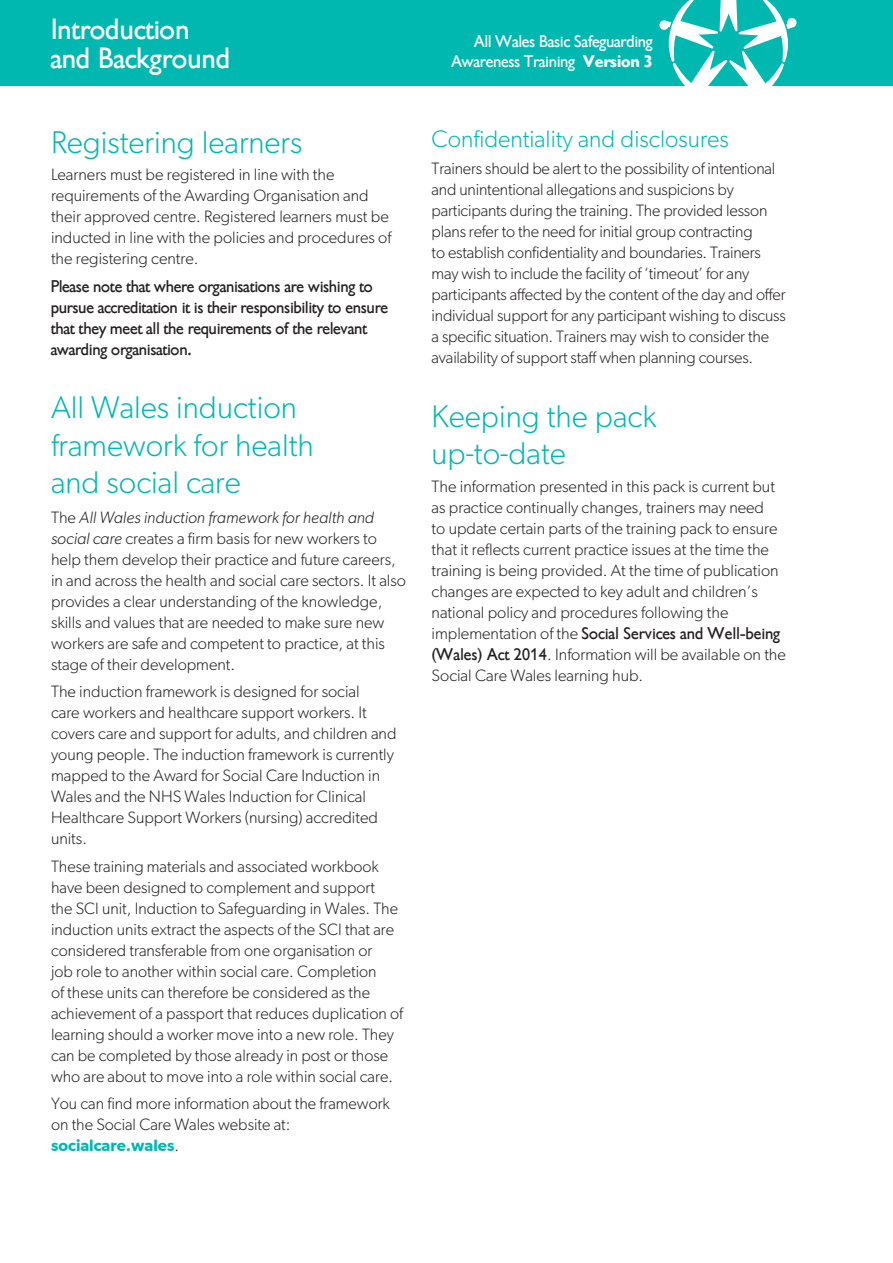
<style>
.page{position:relative;width:893px;height:1263px;background:#fff}
.page>*{position:absolute;margin:0;border:0;box-sizing:border-box;transform-origin:0 0}
.Sub_Head{font:300 31.5px/37.8px "Gibson";color:#00b8af}
.Body_Copy{font:28.5px/28.5px "Gibson";letter-spacing:-.005em;color:#fff}
.t1{font:300 24px "Gibson";color:#00b8af}
.Body_Copy-2{font:300 16.5px/21px "Gibson";color:#231f20}
.Body_Copy-3{font:16.5px/21px "Gibson";letter-spacing:-.015em;color:#231f20}
.t2{font:16.5px/19.8px "Gibson";letter-spacing:-.015em;color:#fff;text-align:right}
.s1{font-style:italic}
.s2{font-weight:600;color:#00b8af}
.s3{font-weight:700}
.s4{font-weight:400}
</style>
<div class="page">
<div style="left:0;top:0;width:893px;height:85px;background:#00b8af"></div>
<svg style="left:659px;top:0;width:138px;height:85px"></svg>
<p class="Body_Copy" style="left:51px;top:16px;width:181px">Introduction and Background</p>
<p class="Sub_Head" style="left:51px;top:123px;width:253px">Registering learners</p>
<p class="Body_Copy-2" style="left:51px;top:164px;width:342px">Learners must be registered in line with the requirements of the Awarding Organisation and their approved centre. Registered learners must be inducted in line with the policies and procedures of the registering centre.</p>
<p class="Body_Copy-3" style="left:51px;top:276px;width:339px">Please note that where organisations are wishing to pursue accreditation it is their responsibility to ensure that they meet all the requirements of the relevant awarding organisation.</p>
<p class="Sub_Head" style="left:51px;top:388px;width:264px">All Wales induction framework for health and social care</p>
<p class="Body_Copy-2" style="left:51px;top:507px;width:356px">The <span class="s1">All Wales induction framework for health and social care</span> creates a firm basis for new workers to help them develop their practice and future careers, in and across the health and social care sectors. It also provides a clear understanding of the knowledge, skills and values that are needed to make sure new workers are safe and competent to practice, at this stage of their development.</p>
<p class="Body_Copy-2" style="left:51px;top:681px;width:347px">The induction framework is designed for social<br>care workers and healthcare support workers. It covers care and support for adults, and children and young people. The induction framework is currently mapped to the Award for Social Care Induction in Wales and the NHS Wales Induction for Clinical Healthcare Support Workers (nursing) accredited units.</p>
<p class="Body_Copy-2" style="left:51px;top:855px;width:353px">These training materials and associated workbook have been designed to complement and support<br>the SCI unit, Induction to Safeguarding in Wales. The induction units extract the aspects of the SCI that are considered transferable from one organisation or<br>job role to another within social care. Completion<br>of these units can therefore be considered as the achievement of a passport that reduces duplication of learning should a worker move into a new role. They can be completed by those already in post or those who are about to move into a role within social care.</p>
<p class="Body_Copy-2" style="left:51px;top:1093px;width:340px">You can find more information about the framework on the Social Care Wales website at: <span class="s2">socialcare.wales</span>.</p>
<p class="t2" style="left:452px;top:32px;width:203px">All Wales Basic Safeguarding<br>Awareness Training <span class="s3">Version 3</span></p>
<p class="t1" style="left:432px;top:124px;width:299px">Confidentiality and disclosures</p>
<p class="Body_Copy-2" style="left:432px;top:158px;width:356px">Trainers should be alert to the possibility of intentional and unintentional allegations and suspicions by participants during the training. The provided lesson plans refer to the need for initial group contracting<br>to establish confidentiality and boundaries. Trainers may wish to include the facility of ‘timeout’ for any participants affected by the content of the day and offer individual support for any participant wishing to discuss a specific situation. Trainers may wish to consider the availability of support staff when planning courses.</p>
<p class="Sub_Head" style="left:432px;top:396px;width:226px">Keeping the pack up-to-date</p>
<p class="Body_Copy-2" style="left:432px;top:475px;width:356px">The information presented in this pack is current but as practice continually changes, trainers may need<br>to update certain parts of the training pack to ensure that it reflects current practice issues at the time the training is being provided. At the time of publication changes are expected to key adult and children’s national policy and procedures following the implementation of the <span class="s4">Social Services and Well-being (Wales) Act 2014</span>. Information will be available on the Social Care Wales learning hub.</p>
</div>
